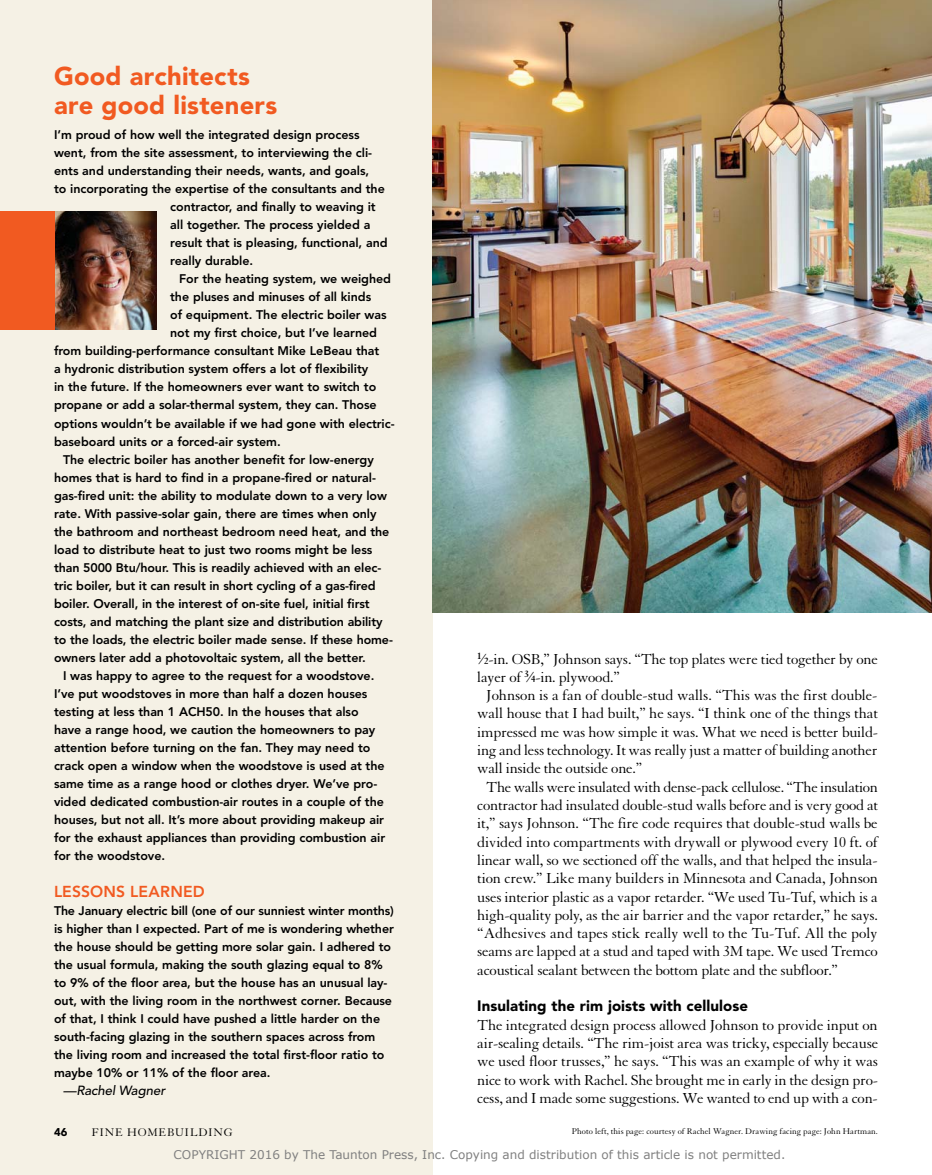
<style>
.page{position:relative;width:932px;height:1175px;background:#fff}
.page>*{position:absolute;margin:0;border:0;box-sizing:border-box;transform-origin:0 0}
.t1{font:900 25.5px/28.5px "Avenir LT Std";letter-spacing:.01em;color:#f15a21}
.t2{font:15.75px/18.3px "Granjon LT Std";letter-spacing:-.015em;color:#000;text-align:justify}
.t3{font:800 15.75px "Avenir LT Std";letter-spacing:.01em;color:#f15a21}
.t4{font:900 15px "Avenir LT Std";letter-spacing:.005em;color:#000}
.t5{font:italic 500 13.2px "Avenir LT Std";letter-spacing:-.005em;color:#000}
.t6{font:800 12.45px/18px "Avenir LT Std";letter-spacing:-.005em;color:#000}
.t7{font:12px "Verdana";color:#808080}
.t8{font:12px "Granjon LT Std";letter-spacing:.07em;color:#000}
.t9{font:900 11.25px "Avenir LT Std";color:#000}
.t10{font:9px "Granjon LT Std";letter-spacing:.005em;color:#000}
.s1{font-weight:700}
.s2{font-weight:700;font-size:9.9px}
</style>
<div class="page">
<div style="left:0;top:0;width:432px;height:1174px;background:#f5f1e5"></div>
<img style="left:432px;top:0;width:500px;height:612px">
<img style="left:54px;top:211px;width:103px;height:118px">
<div style="left:0;top:211px;width:54px;height:118px;background:#f15a21"></div>
<h1 class="t1" style="left:54px;top:62px;width:225px">Good architects are good listeners</h1>
<p class="t6" style="left:54px;top:126px;width:307px">I’m proud of how well the integrated design process</p>
<p class="t6" style="left:54px;top:144px;width:319px">went, from the site assessment, to interviewing the cli-</p>
<p class="t6" style="left:54px;top:162px;width:317px">ents and understanding their needs, wants, and goals,</p>
<p class="t6" style="left:54px;top:180px;width:332px">to incorporating the expertise of the consultants and the</p>
<p class="t6" style="left:170px;top:198px;width:207px">contractor, and finally to weaving it</p>
<p class="t6" style="left:170px;top:216px;width:202px">all together. The process yielded a</p>
<p class="t6" style="left:170px;top:234px;width:219px">result that is pleasing, functional, and</p>
<p class="t6" style="left:170px;top:252px;width:84px">really durable.</p>
<p class="t6" style="left:179px;top:270px;width:213px">For the heating system, we weighed</p>
<p class="t6" style="left:170px;top:288px;width:202px">the pluses and minuses of all kinds</p>
<p class="t6" style="left:170px;top:306px;width:218px">of equipment. The electric boiler was</p>
<p class="t6" style="left:170px;top:324px;width:208px">not my first choice, but I’ve learned</p>
<p class="t6" style="left:54px;top:342px;width:327px">from building-performance consultant Mike LeBeau that</p>
<p class="t6" style="left:54px;top:360px;width:316px">a hydronic distribution system offers a lot of flexibility</p>
<p class="t6" style="left:54px;top:378px;width:324px">in the future. If the homeowners ever want to switch to</p>
<p class="t6" style="left:54px;top:396px;width:324px">propane or add a solar-thermal system, they can. Those</p>
<p class="t6" style="left:54px;top:414px;width:342px">options wouldn’t be available if we had gone with electric-</p>
<p class="t6" style="left:54px;top:432px;width:228px">baseboard units or a forced-air system.</p>
<p class="t6" style="left:63px;top:450px;width:312px">The electric boiler has another benefit for low-energy</p>
<p class="t6" style="left:54px;top:468px;width:323px">homes that is hard to find in a propane-fired or natural-</p>
<p class="t6" style="left:54px;top:486px;width:334px">gas-fired unit: the ability to modulate down to a very low</p>
<p class="t6" style="left:54px;top:504px;width:324px">rate. With passive-solar gain, there are times when only</p>
<p class="t6" style="left:54px;top:522px;width:337px">the bathroom and northeast bedroom need heat, and the</p>
<p class="t6" style="left:54px;top:540px;width:320px">load to distribute heat to just two rooms might be less</p>
<p class="t6" style="left:54px;top:558px;width:329px">than 5000 Btu/hour. This is readily achieved with an elec-</p>
<p class="t6" style="left:54px;top:576px;width:323px">tric boiler, but it can result in short cycling of a gas-fired</p>
<p class="t6" style="left:54px;top:594px;width:317px">boiler. Overall, in the interest of on-site fuel, initial first</p>
<p class="t6" style="left:54px;top:612px;width:330px">costs, and matching the plant size and distribution ability</p>
<p class="t6" style="left:54px;top:630px;width:340px">to the loads, the electric boiler made sense. If these home-</p>
<p class="t6" style="left:54px;top:648px;width:313px">owners later add a photovoltaic system, all the better.</p>
<p class="t6" style="left:63px;top:666px;width:313px">I was happy to agree to the request for a woodstove.</p>
<p class="t6" style="left:54px;top:684px;width:315px">I’ve put woodstoves in more than half a dozen houses</p>
<p class="t6" style="left:54px;top:702px;width:306px">testing at less than 1 ACH50. In the houses that also</p>
<p class="t6" style="left:54px;top:720px;width:323px">have a range hood, we caution the homeowners to pay</p>
<p class="t6" style="left:54px;top:738px;width:318px">attention before turning on the fan. They may need to</p>
<p class="t6" style="left:54px;top:756px;width:332px">crack open a window when the woodstove is used at the</p>
<p class="t6" style="left:54px;top:774px;width:325px">same time as a range hood or clothes dryer. We’ve pro-</p>
<p class="t6" style="left:54px;top:792px;width:331px">vided dedicated combustion-air routes in a couple of the</p>
<p class="t6" style="left:54px;top:810px;width:331px">houses, but not all. It’s more about providing makeup air</p>
<p class="t6" style="left:54px;top:828px;width:333px">for the exhaust appliances than providing combustion air</p>
<p class="t6" style="left:54px;top:846px;width:113px">for the woodstove.</p>
<p class="t3" style="left:54px;top:881px;width:152px">Lesso ns Learned</p>
<p class="t6" style="left:54px;top:901px;width:341px">The January electric bill (one of our sunniest winter months) is higher than I expected. Part of me is wondering whether the house should be getting more solar gain. I adhered to the usual formula, making the south glazing equal to 8% to 9% of the floor area, but the house has an unusual lay&shy;out, with the living room in the northwest corner. Because of that, I think I could have pushed a little harder on the south-facing glazing in the southern spaces across from the living room and increased the total first-floor ratio to maybe 10% or 11% of the floor area.</p>
<p class="t5" style="left:63px;top:1082px;width:103px">—Rachel Wagner</p>
<p class="t2" style="left:477px;top:650px;width:402px"><sup>1</sup><span class="s1">⁄</span><span class="s2">2</span>-in. OSB,” Johnson says. “The top plates were tied together by one</p>
<p class="t2" style="left:477px;top:668px;width:144px">layer of <sup>3</sup><span class="s1">⁄</span><span class="s2">4</span>-in. plywood.”</p>
<p class="t2" style="left:486px;top:686px;width:393px">Johnson is a fan of double-stud walls. “This was the first double-</p>
<p class="t2" style="left:477px;top:704px;width:402px">wall house that I had built,” he says. “I think one of the things that</p>
<p class="t2" style="left:477px;top:723px;width:402px">impressed me was how simple it was. What we need is better build-</p>
<p class="t2" style="left:477px;top:741px;width:402px">ing and less technology. It was really just a matter of building another</p>
<p class="t2" style="left:477px;top:759px;width:166px">wall inside the outside one.”</p>
<p class="t2" style="left:486px;top:778px;width:393px">The walls were insulated with dense-pack cellulose. “The insulation</p>
<p class="t2" style="left:477px;top:796px;width:402px">contractor had insulated double-stud walls before and is very good at</p>
<p class="t2" style="left:477px;top:814px;width:402px">it,” says Johnson. “The fire code requires that double-stud walls be</p>
<p class="t2" style="left:477px;top:833px;width:402px">divided into compartments with drywall or plywood every 10 ft. of</p>
<p class="t2" style="left:477px;top:851px;width:402px">linear wall, so we sectioned off the walls, and that helped the insula-</p>
<p class="t2" style="left:477px;top:869px;width:402px">tion crew.” Like many builders in Minnesota and Canada, Johnson</p>
<p class="t2" style="left:477px;top:887px;width:402px">uses interior plastic as a vapor retarder. “We used Tu-Tuf, which is a</p>
<p class="t2" style="left:477px;top:906px;width:402px">high-quality poly, as the air barrier and the vapor retarder,” he says.</p>
<p class="t2" style="left:477px;top:924px;width:402px">“Adhesives and tapes stick really well to the Tu-Tuf. All the poly</p>
<p class="t2" style="left:477px;top:942px;width:402px">seams are lapped at a stud and taped with 3M tape. We used Tremco</p>
<p class="t2" style="left:477px;top:961px;width:362px">acoustical sealant between the bottom plate and the subfloor.”</p>
<p class="t4" style="left:477px;top:997px;width:272px">Insulating the rim joists with cellulose</p>
<p class="t2" style="left:477px;top:1016px;width:402px">The integrated design process allowed Johnson to provide input on air-sealing details. “The rim-joist area was tricky, especially because we used floor trusses,” he says. “This was an example of why it was nice to work with Rachel. She brought me in early in the design pro&shy;cess, and I made some suggestions. We wanted to end up with a con-</p>
<p class="t9" style="left:54px;top:1125px;width:15px">46</p>
<p class="t8" style="left:92px;top:1126px;width:142px">FINE HOMEBUILDING</p>
<p class="t10" style="left:572px;top:1126px;width:307px">Photo left, this page: courtesy of Rachel Wagner. Drawing facing page: John Hartman.</p>
<p class="t7" style="left:174px;top:1146px;width:613px">COPYRIGHT 2016 by The Taunton Press, Inc. Copying and distribution of this article is not permitted.</p>
</div>
